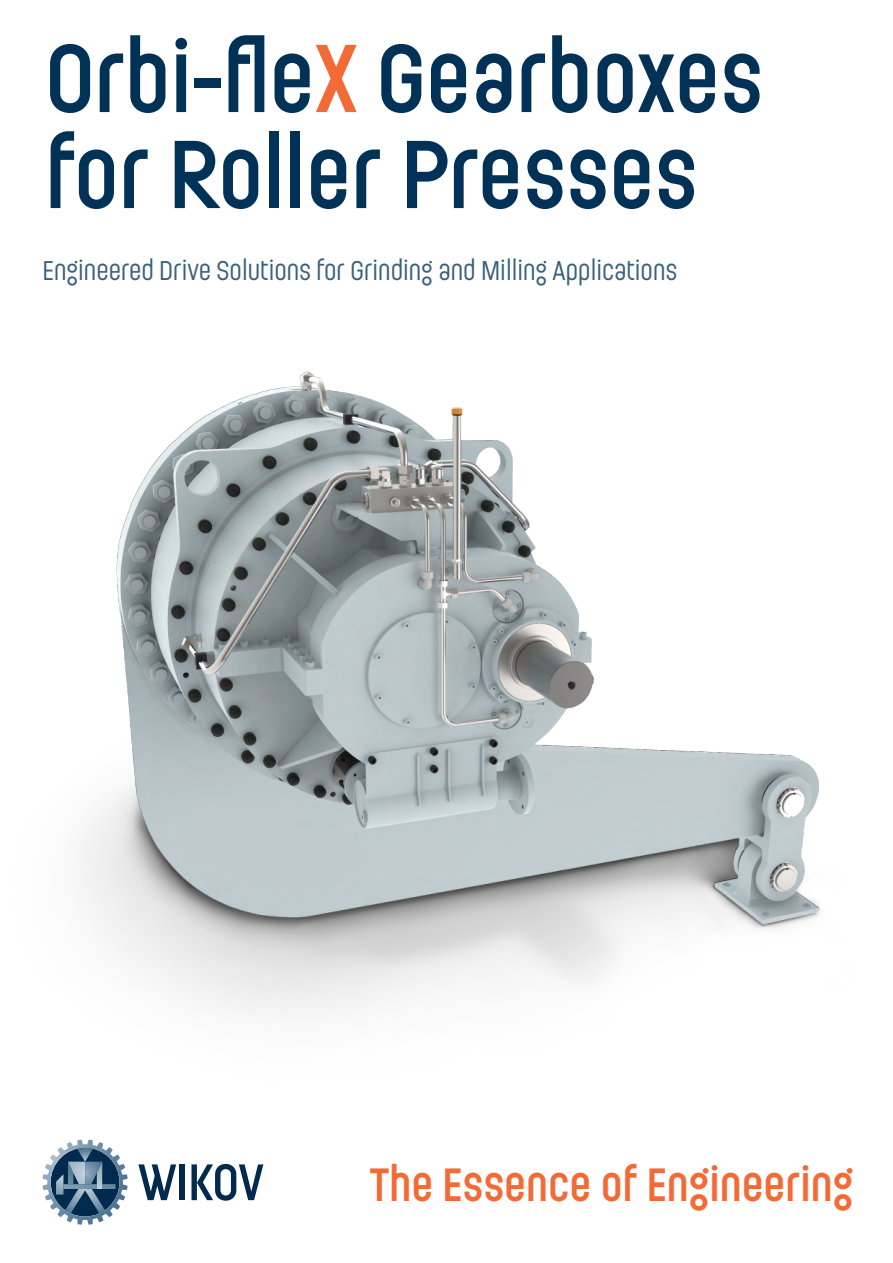
<style>
.page{position:relative;width:893px;height:1263px;background:#fff}
.page>*{position:absolute;margin:0;border:0;box-sizing:border-box;transform-origin:0 0}
.t1{font:96px/96px "Ladislav Semi Bold W";color:#003156}
.t2{font:46.5px "Ladislav Semi Bold W";color:#f26a36}
.t3{font:27px "Ladislav W";color:#39607a}
.s1{color:#f26a36}
</style>
<div class="page">
<img style="left:79px;top:371px;width:741px;height:769px">
<svg style="left:138px;top:1164px;width:38px;height:36px"></svg>
<div style="left:179px;top:1164px;width:6px;height:36px;background:#002a4e"></div>
<svg style="left:191px;top:1164px;width:72px;height:37px"></svg>
<svg style="left:43px;top:1140px;width:85px;height:85px"></svg>
<h1 class="t1" style="left:46px;top:28px;width:719px">Orbi-fle<span class="s1">X</span> Gearboxes for Roller Presses</h1>
<p class="t3" style="left:43px;top:254px;width:636px">Engineered Drive Solutions for Grinding and Milling Applications</p>
<h2 class="t2" style="left:370px;top:1155px;width:485px">The Essence of Engineering</h2>
</div>
